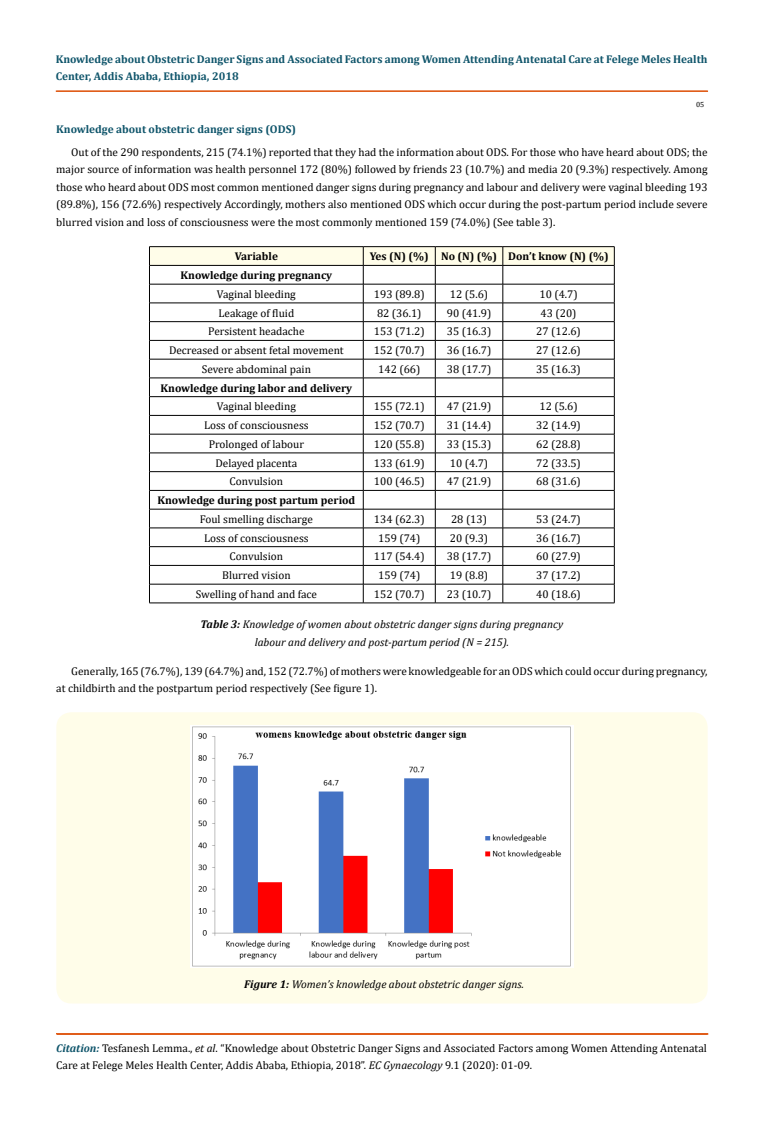
<style>
.page{position:relative;width:764px;height:1125px;background:#fff}
.page>*{position:absolute;margin:0;border:0;box-sizing:border-box;transform-origin:0 0}
.t1{font:11.25px/17.5px "Cambria";color:#000}
.t2{font:700 11.25px/17.5px "Cambria";color:#0e546a}
.t3{font:italic 11.25px/17.5px "Cambria";color:#000;text-align:center}
.t4{font:700 11.25px "Cambria";color:#000}
.t5{font:7.5px "Cambria";color:#000}
.s1{font-weight:700}
.s2{font-weight:700;font-style:italic;color:#0e546a}
.s3{font-style:italic}
</style>
<div class="page">
<div style="left:56px;top:91px;width:651px;height:1px;border:1px solid #e05d1a"></div>
<div style="left:56px;top:1034px;width:652px;height:1px;border:1px solid #e05d1a"></div>
<hr style="left:149px;top:246px;width:214px;height:1px;background:#000">
<hr style="left:363px;top:246px;width:72px;height:1px;background:#000">
<hr style="left:435px;top:246px;width:68px;height:1px;background:#000">
<hr style="left:503px;top:246px;width:111px;height:1px;background:#000">
<svg style="left:149px;top:247px;width:466px;height:356px"></svg>
<hr style="left:149px;top:603px;width:214px;height:1px;background:#000">
<hr style="left:363px;top:603px;width:72px;height:1px;background:#000">
<hr style="left:435px;top:603px;width:68px;height:1px;background:#000">
<hr style="left:503px;top:603px;width:111px;height:1px;background:#000">
<div style="left:56px;top:712px;width:651px;height:291px;background:#fffde9;border-radius:15px"></div>
<img style="left:191px;top:726px;width:383px;height:241px">
<p class="t2" style="left:56px;top:50px;width:653px">Knowledge about Obstetric Danger Signs and Associated Factors among Women Attending Antenatal Care at Felege Meles Health<br>Center, Addis Ababa, Ethiopia, 2018</p>
<p class="t5" style="left:696px;top:100px;width:10px">05</p>
<p class="t2" style="left:56px;top:120px;width:241px">Knowledge about obstetric danger signs (ODS)</p>
<p class="t1" style="left:56px;top:143px;width:653px;text-align:justify;text-indent:15px">Out of the 290 respondents, 215 (74.1%) reported that they had the information about ODS. For those who have heard about ODS; the major source of information was health personnel 172 (80%) followed by friends 23 (10.7%) and media 20 (9.3%) respectively. Among those who heard about ODS most common mentioned danger signs during pregnancy and labour and delivery were vaginal bleeding 193 (89.8%), 156 (72.6%) respectively Accordingly, mothers also mentioned ODS which occur during the post-partum period include severe blurred vision and loss of consciousness were the most commonly mentioned 159 (74.0%) (See table 3).</p>
<p class="t4" style="left:235px;top:249px;width:45px">Variable</p>
<p class="t4" style="left:370px;top:249px;width:240px">Yes (N) (%) No (N) (%) Don’t know (N) (%)</p>
<p class="t4" style="left:180px;top:267px;width:153px">Knowledge during pregnancy</p>
<p class="t1" style="left:217px;top:285px;width:80px">Vaginal bleeding</p>
<p class="t1" style="left:374px;top:285px;width:52px">193 (89.8)</p>
<p class="t1" style="left:450px;top:285px;width:40px">12 (5.6)</p>
<p class="t1" style="left:539px;top:285px;width:40px">10 (4.7)</p>
<p class="t1" style="left:218px;top:304px;width:77px">Leakage of fluid</p>
<p class="t1" style="left:377px;top:304px;width:46px">82 (36.1)</p>
<p class="t1" style="left:447px;top:304px;width:46px">90 (41.9)</p>
<p class="t1" style="left:540px;top:304px;width:38px">43 (20)</p>
<p class="t1" style="left:208px;top:323px;width:98px">Persistent headache</p>
<p class="t1" style="left:374px;top:323px;width:52px">153 (71.2)</p>
<p class="t1" style="left:447px;top:323px;width:46px">35 (16.3)</p>
<p class="t1" style="left:536px;top:323px;width:46px">27 (12.6)</p>
<p class="t1" style="left:169px;top:342px;width:176px">Decreased or absent fetal movement</p>
<p class="t1" style="left:374px;top:342px;width:52px">152 (70.7)</p>
<p class="t1" style="left:447px;top:342px;width:46px">36 (16.7)</p>
<p class="t1" style="left:536px;top:342px;width:46px">27 (12.6)</p>
<p class="t1" style="left:202px;top:360px;width:111px">Severe abdominal pain</p>
<p class="t1" style="left:378px;top:360px;width:44px">142 (66)</p>
<p class="t1" style="left:447px;top:360px;width:46px">38 (17.7)</p>
<p class="t1" style="left:536px;top:360px;width:46px">35 (16.3)</p>
<p class="t4" style="left:161px;top:380px;width:193px">Knowledge during labor and delivery</p>
<p class="t1" style="left:217px;top:398px;width:80px">Vaginal bleeding</p>
<p class="t1" style="left:374px;top:398px;width:52px">155 (72.1)</p>
<p class="t1" style="left:447px;top:398px;width:46px">47 (21.9)</p>
<p class="t1" style="left:539px;top:398px;width:40px">12 (5.6)</p>
<p class="t1" style="left:204px;top:417px;width:106px">Loss of consciousness</p>
<p class="t1" style="left:374px;top:417px;width:52px">152 (70.7)</p>
<p class="t1" style="left:447px;top:417px;width:46px">31 (14.4)</p>
<p class="t1" style="left:536px;top:417px;width:46px">32 (14.9)</p>
<p class="t1" style="left:209px;top:435px;width:97px">Prolonged of labour</p>
<p class="t1" style="left:374px;top:435px;width:52px">120 (55.8)</p>
<p class="t1" style="left:447px;top:435px;width:46px">33 (15.3)</p>
<p class="t1" style="left:536px;top:435px;width:46px">62 (28.8)</p>
<p class="t1" style="left:215px;top:454px;width:83px">Delayed placenta</p>
<p class="t1" style="left:374px;top:454px;width:52px">133 (61.9)</p>
<p class="t1" style="left:450px;top:454px;width:40px">10 (4.7)</p>
<p class="t1" style="left:536px;top:454px;width:46px">72 (33.5)</p>
<p class="t1" style="left:230px;top:473px;width:55px">Convulsion</p>
<p class="t1" style="left:374px;top:473px;width:52px">100 (46.5)</p>
<p class="t1" style="left:447px;top:473px;width:46px">47 (21.9)</p>
<p class="t1" style="left:536px;top:473px;width:46px">68 (31.6)</p>
<p class="t4" style="left:157px;top:492px;width:199px">Knowledge during post partum period</p>
<p class="t1" style="left:200px;top:510px;width:115px">Foul smelling discharge</p>
<p class="t1" style="left:374px;top:510px;width:52px">134 (62.3)</p>
<p class="t1" style="left:451px;top:510px;width:38px">28 (13)</p>
<p class="t1" style="left:536px;top:510px;width:46px">53 (24.7)</p>
<p class="t1" style="left:204px;top:529px;width:106px">Loss of consciousness</p>
<p class="t1" style="left:378px;top:529px;width:44px">159 (74)</p>
<p class="t1" style="left:450px;top:529px;width:40px">20 (9.3)</p>
<p class="t1" style="left:536px;top:529px;width:46px">36 (16.7)</p>
<p class="t1" style="left:230px;top:548px;width:55px">Convulsion</p>
<p class="t1" style="left:374px;top:548px;width:52px">117 (54.4)</p>
<p class="t1" style="left:447px;top:548px;width:46px">38 (17.7)</p>
<p class="t1" style="left:536px;top:548px;width:46px">60 (27.9)</p>
<p class="t1" style="left:222px;top:567px;width:70px">Blurred vision</p>
<p class="t1" style="left:378px;top:567px;width:44px">159 (74)</p>
<p class="t1" style="left:450px;top:567px;width:40px">19 (8.8)</p>
<p class="t1" style="left:536px;top:567px;width:46px">37 (17.2)</p>
<p class="t1" style="left:196px;top:585px;width:123px">Swelling of hand and face</p>
<p class="t1" style="left:374px;top:585px;width:52px">152 (70.7)</p>
<p class="t1" style="left:447px;top:585px;width:46px">23 (10.7)</p>
<p class="t1" style="left:536px;top:585px;width:46px">40 (18.6)</p>
<p class="t3" style="left:201px;top:615px;width:364px"><span class="s1">Table 3:</span> Knowledge of women about obstetric danger signs during pregnancy labour and delivery and post-partum period (N = 215).</p>
<p class="t1" style="left:56px;top:662px;width:653px;text-indent:15px">Generally, 165 (76.7%), 139 (64.7%) and, 152 (72.7%) of mothers were knowledgeable for an ODS which could occur during pregnancy, at childbirth and the postpartum period respectively (See figure 1).</p>
<p class="t3" style="left:244px;top:974px;width:281px"><span class="s1">Figure 1:</span> Women’s knowledge about obstetric danger signs.</p>
<p class="t1" style="left:56px;top:1039px;width:652px"><span class="s2">Citation:</span> Tesfanesh Lemma., <span class="s3">et al</span>. “Knowledge about Obstetric Danger Signs and Associated Factors among Women Attending Antenatal<br>Care at Felege Meles Health Center, Addis Ababa, Ethiopia, 2018”. <span class="s3">EC Gynaecology</span> 9.1 (2020): 01-09.</p>
</div>
